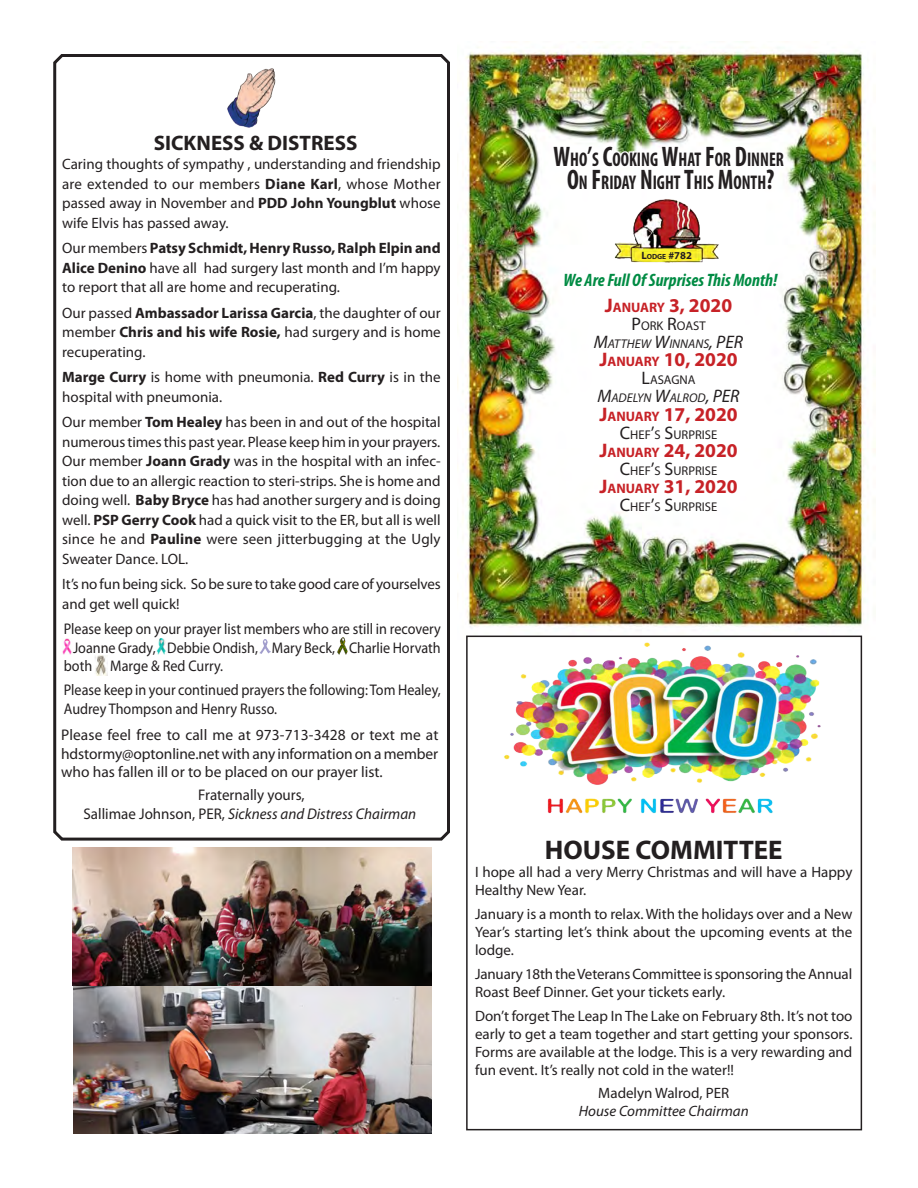
<style>
.page{position:relative;width:918px;height:1188px;background:#fff}
.page>*{position:absolute;margin:0;border:0;box-sizing:border-box;transform-origin:0 0}
.Hanging_indent{font:700 27px "Myriad Pro";color:#231f20}
.Hanging_indent-2{font:700 21px "Myriad Pro";color:#231f20}
.Hanging_indent-3{font:700 condensed 19.8px "Myriad Pro";color:#231f20;scale:.87 1}
.Hanging_indent-4{font:700 19.65px "Myriad Pro";color:#c72227}
.Hanging_indent-5{font:italic 700 condensed 18px "Myriad Pro";color:#008b43}
.Hanging_indent-6{font:15.45px/18.6px "Myriad Pro";color:#231f20;scale:.92 1}
.Hanging_indent-7{font:15.45px/18.6px "Myriad Pro";color:#231f20;text-align:justify}
.Hanging_indent-8{font:italic 15.45px "Myriad Pro";color:#231f20}
.Hanging_indent-9{font:15px/19.5px "Myriad Pro";color:#231f20;text-align:justify}
.Hanging_indent-10{font:italic 15px "Myriad Pro";color:#231f20}
.Hanging_indent-11{font:12.75px "Myriad Pro";color:#231f20}
.Hanging_indent-12{font:italic 12.75px "Myriad Pro";color:#231f20}
.Hanging_indent-13{font:700 10.65px "Myriad Pro";color:#231f20}
.s1{font-weight:700}
.s2{font-style:normal}
.s3{font-size:28.35px}
.s4{font-size:7.5px}
.s5{font-size:13.8px}
.s6{font-size:18.15px}
</style>
<div class="page">
<img style="left:457px;top:47px;width:419px;height:592px">
<img style="left:550px;top:90px;width:238px;height:148px">
<img style="left:609px;top:196px;width:119px;height:75px">
<svg style="left:53px;top:54px;width:397px;height:787px"></svg>
<img style="left:157px;top:638px;width:10px;height:17px">
<img style="left:61px;top:639px;width:12px;height:15px">
<img style="left:260px;top:639px;width:10px;height:14px">
<img style="left:94px;top:656px;width:13px;height:20px">
<img style="left:337px;top:637px;width:11px;height:17px">
<img style="left:222px;top:65px;width:59px;height:64px">
<img style="left:504px;top:642px;width:317px;height:172px">
<div style="left:466px;top:636px;width:396px;height:494px;border:2px solid #231f20"></div>
<img style="left:73px;top:848px;width:358px;height:286px">
<p class="Hanging_indent-2" style="left:154px;top:129px;width:205px">SICKNESS &amp; DISTRESS</p>
<p class="Hanging_indent-9" style="left:62px;top:154px;width:380px">Caring thoughts of sympathy , understanding and friendship are extended to our members <span class="s1">Diane Karl</span>, whose Mother passed away in November and <span class="s1">PDD John Youngblut</span> whose wife Elvis has passed away.</p>
<p class="Hanging_indent-9" style="left:62px;top:238px;width:380px">Our members <span class="s1">Patsy Schmidt, Henry Russo, Ralph Elpin and Alice Denino</span> have all had surgery last month and I’m happy to report that all are home and recuperating.</p>
<p class="Hanging_indent-9" style="left:62px;top:303px;width:380px">Our passed <span class="s1">Ambassador Larissa Garcia</span>, the daughter of our member <span class="s1">Chris and his wife Rosie,</span> had surgery and is home recuperating.</p>
<p class="Hanging_indent-9" style="left:62px;top:367px;width:380px"><span class="s1">Marge Curry</span> is home with pneumonia. <span class="s1">Red Curry</span> is in the hospital with pneumonia.</p>
<p class="Hanging_indent-9" style="left:62px;top:412px;width:380px">Our member <span class="s1">Tom Healey</span> has been in and out of the hospital numerous times this past year. Please keep him in your prayers.<br>Our member <span class="s1">Joann Grady</span> was in the hospital with an infec&shy;tion due to an allergic reaction to steri-strips. She is home and doing well. <span class="s1">Baby Bryce</span> has had another surgery and is doing well. <span class="s1">PSP Gerry Cook</span> had a quick visit to the ER, but all is well since he and <span class="s1">Pauline</span> were seen jitterbugging at the Ugly Sweater Dance. LOL.</p>
<p class="Hanging_indent-9" style="left:62px;top:574px;width:380px">It’s no fun being sick. So be sure to take good care of yourselves and get well quick!</p>
<p class="Hanging_indent-6" style="left:64px;top:619px;width:411px">Please keep on your prayer list members who are still in recovery</p>
<p class="Hanging_indent-6" style="left:64px;top:638px;width:411px;text-indent:9px">Joanne Grady, Debbie Ondish, Mary Beck, Charlie Horvath both Marge &amp; Red Curry.</p>
<p class="Hanging_indent-6" style="left:64px;top:681px;width:411px">Please keep in your continued prayers the following: Tom Healey,<br>Audrey Thompson and Henry Russo.</p>
<p class="Hanging_indent-7" style="left:61px;top:725px;width:379px">Please feel free to call me at 973-713-3428 or text me at hdstormy@optonline.net with any information on a member who has fallen ill or to be placed on our prayer list.</p>
<p class="Hanging_indent-7" style="left:198px;top:786px;width:108px">Fraternally yours,</p>
<p class="Hanging_indent-8" style="left:83px;top:804px;width:334px"><span class="s2">Sallimae Johnson, PER,</span> Sickness and Distress Chairman</p>
<p class="Hanging_indent-3" style="left:554px;top:147px;width:266px"><span class="s3">W</span>HO<span class="s3">’</span>S <span class="s3">C</span>OOKING <span class="s3">W</span>HAT <span class="s3">F</span>OR <span class="s3">D</span>INNER</p>
<p class="Hanging_indent-3" style="left:567px;top:170px;width:240px"><span class="s3">O</span>N <span class="s3">F</span>RIDAY <span class="s3">N</span> IGHT <span class="s3">T</span>HIS <span class="s3">M</span>ONTH<span class="s3">?</span></p>
<p class="Hanging_indent-13" style="left:641px;top:249px;width:52px">L<span class="s4">ODGE</span> #782</p>
<p class="Hanging_indent-5" style="left:564px;top:269px;width:215px">We Are Full Of Surprises This Month!</p>
<p class="Hanging_indent-4" style="left:605px;top:292px;width:129px">J<span class="s5">ANUARY</span> 3, 2020</p>
<p class="Hanging_indent-11" style="left:632px;top:318px;width:76px"><span class="s6">P</span>ORK <span class="s6">R</span>OAST</p>
<p class="Hanging_indent-12" style="left:594px;top:336px;width:151px"><span class="s6">M</span>ATTHEW <span class="s6">W</span>INNANS<span class="s6">, PER</span></p>
<p class="Hanging_indent-4" style="left:600px;top:347px;width:140px">J<span class="s5">ANUARY</span> 10, 2020</p>
<p class="Hanging_indent-11" style="left:642px;top:372px;width:56px"><span class="s6">L</span>ASAGNA</p>
<p class="Hanging_indent-12" style="left:597px;top:390px;width:144px"><span class="s6">M</span>ADELYN <span class="s6">W</span>ALROD<span class="s6">, PER</span></p>
<p class="Hanging_indent-4" style="left:600px;top:401px;width:140px">J<span class="s5">ANUARY</span> 17, 2020</p>
<p class="Hanging_indent-11" style="left:620px;top:427px;width:99px"><span class="s6">C</span>HEF<span class="s6">’</span>S <span class="s6">S</span>URPRISE</p>
<p class="Hanging_indent-4" style="left:600px;top:437px;width:140px">J<span class="s5">ANUARY</span> 24, 2020</p>
<p class="Hanging_indent-11" style="left:620px;top:463px;width:99px"><span class="s6">C</span>HEF<span class="s6">’</span>S <span class="s6">S</span>URPRISE</p>
<p class="Hanging_indent-4" style="left:600px;top:474px;width:140px">J<span class="s5">ANUARY</span> 31, 2020</p>
<p class="Hanging_indent-11" style="left:620px;top:499px;width:99px"><span class="s6">C</span>HEF<span class="s6">’</span>S <span class="s6">S</span>URPRISE</p>
<p class="Hanging_indent" style="left:545px;top:833px;width:239px">HOUSE COMMITTEE</p>
<p class="Hanging_indent-9" style="left:475px;top:863px;width:379px;line-height:18px">I hope all had a very Merry Christmas and will have a Happy<br>Healthy New Year.</p>
<p class="Hanging_indent-9" style="left:475px;top:905px;width:379px;line-height:18px">January is a month to relax. With the holidays over and a New Year’s starting let’s think about the upcoming events at the lodge.</p>
<p class="Hanging_indent-9" style="left:475px;top:965px;width:379px;line-height:18px">January 18th the Veterans Committee is sponsoring the Annual<br>Roast Beef Dinner. Get your tickets early.</p>
<p class="Hanging_indent-9" style="left:475px;top:1007px;width:379px;line-height:18px">Don’t forget The Leap In The Lake on February 8th. It’s not too early to get a team together and start getting your sponsors.<br>Forms are available at the lodge. This is a very rewarding and fun event. It’s really not cold in the water!!</p>
<p class="Hanging_indent-9" style="left:598px;top:1083px;width:132px">Madelyn Walrod, PER</p>
<p class="Hanging_indent-10" style="left:579px;top:1101px;width:171px">House Committee Chairman</p>
</div>
